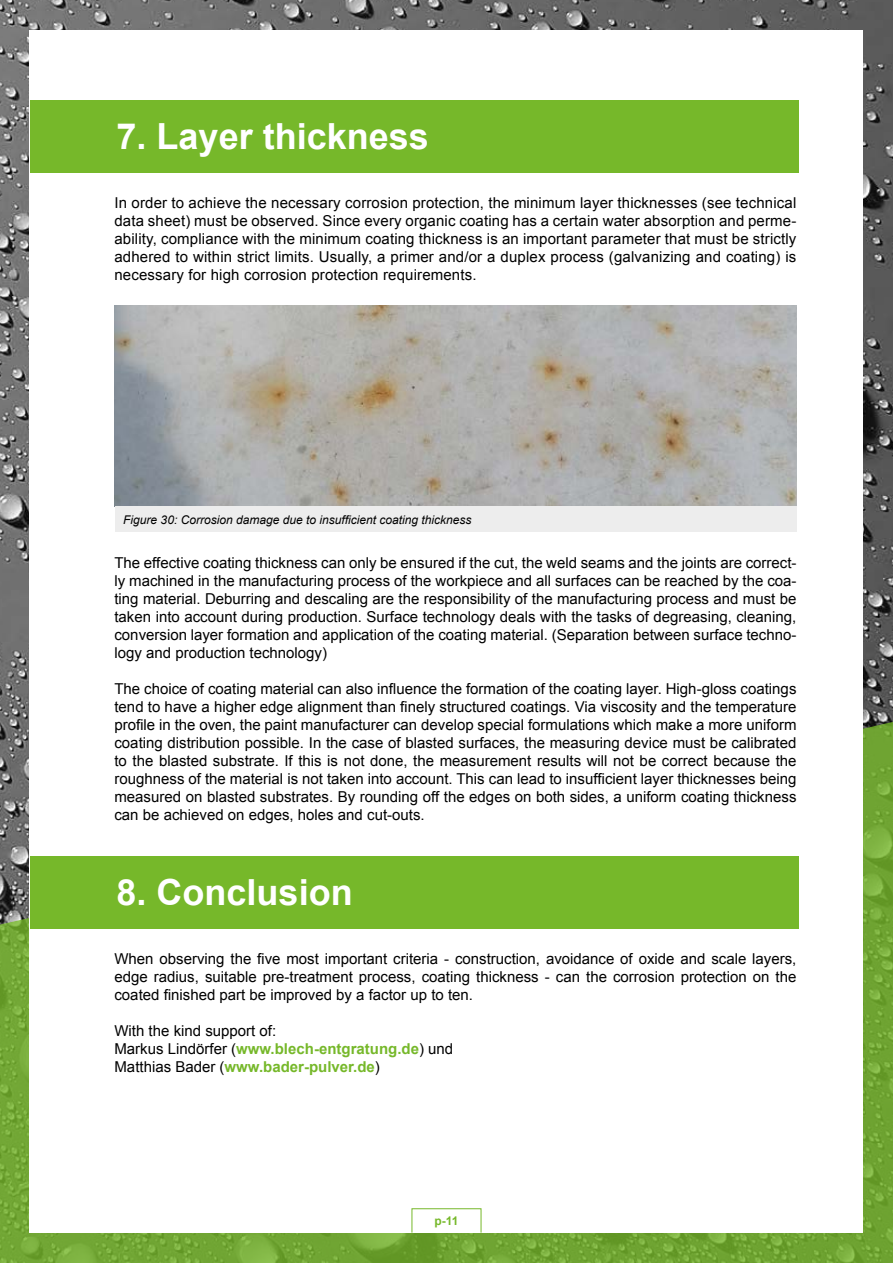
<style>
.page{position:relative;width:893px;height:1263px;background:#fff}
.page>*{position:absolute;margin:0;border:0;box-sizing:border-box;transform-origin:0 0}
.t1{font:700 36px "Arial";color:#fff}
.t2{font:15px/18px "Arial";color:#000;text-align:justify}
.t3{font:italic 12px "Arial";color:#000}
.t4{font:700 12px "Arial";color:#76b82a}
.s1{font-weight:700;color:#76b82a}
</style>
<div class="page">
<img style="left:0;top:0;width:893px;height:721px">
<svg style="left:0;top:721px;width:893px;height:542px;background:#73a13d"></svg>
<div style="left:30px;top:30px;width:833px;height:1202px;background:#fff"></div>
<img style="left:114px;top:306px;width:682px;height:201px">
<div style="left:30px;top:100px;width:769px;height:72px;background:#76b82a"></div>
<div style="left:30px;top:856px;width:769px;height:72px;background:#76b82a"></div>
<div style="left:412px;top:1208px;width:69px;height:25px;border:1px solid #76b82a"></div>
<div style="left:115px;top:507px;width:682px;height:25px;background:#ededed"></div>
<h1 class="t1" style="left:117px;top:113px;width:314px">7. Layer thickness</h1>
<p class="t2" style="left:114px;top:194px;width:683px">In order to achieve the necessary corrosion protection, the minimum layer thicknesses (see technical data sheet) must be observed. Since every organic coating has a certain water absorption and perme&shy;ability, compliance with the minimum coating thickness is an important parameter that must be strictly adhered to within strict limits. Usually, a primer and/or a duplex process (galvanizing and coating) is necessary for high corrosion protection requirements.</p>
<p class="t3" style="left:123px;top:512px;width:350px">Figure 30: Corrosion damage due to insufficient coating thickness</p>
<p class="t2" style="left:114px;top:554px;width:683px">The effective coating thickness can only be ensured if the cut, the weld seams and the joints are correct&shy;ly machined in the manufacturing process of the workpiece and all surfaces can be reached by the coa&shy;ting material. Deburring and descaling are the responsibility of the manufacturing process and must be taken into account during production. Surface technology deals with the tasks of degreasing, cleaning, conversion layer formation and application of the coating material. (Separation between surface techno&shy;logy and production technology)</p>
<p class="t2" style="left:114px;top:680px;width:683px">The choice of coating material can also influence the formation of the coating layer. High-gloss coatings tend to have a higher edge alignment than finely structured coatings. Via viscosity and the temperature profile in the oven, the paint manufacturer can develop special formulations which make a more uniform coating distribution possible. In the case of blasted surfaces, the measuring device must be calibrated to the blasted substrate. If this is not done, the measurement results will not be correct because the roughness of the material is not taken into account. This can lead to insufficient layer thicknesses being measured on blasted substrates. By rounding off the edges on both sides, a uniform coating thickness can be achieved on edges, holes and cut-outs.</p>
<h1 class="t1" style="left:117px;top:869px;width:238px">8. Conclusion</h1>
<p class="t2" style="left:114px;top:950px;width:683px">When observing the five most important criteria - construction, avoidance of oxide and scale layers, edge radius, suitable pre-treatment process, coating thickness - can the corrosion protection on the coated finished part be improved by a factor up to ten.</p>
<p class="t2" style="left:114px;top:1022px;width:340px;text-align:left">With the kind support of:<br>Markus Lindörfer (<span class="s1">www.blech-entgratung.de</span>) und<br>Matthias Bader (<span class="s1">www.bader-pulver.de</span>)</p>
<p class="t4" style="left:434px;top:1213px;width:26px">p-11</p>
</div>
